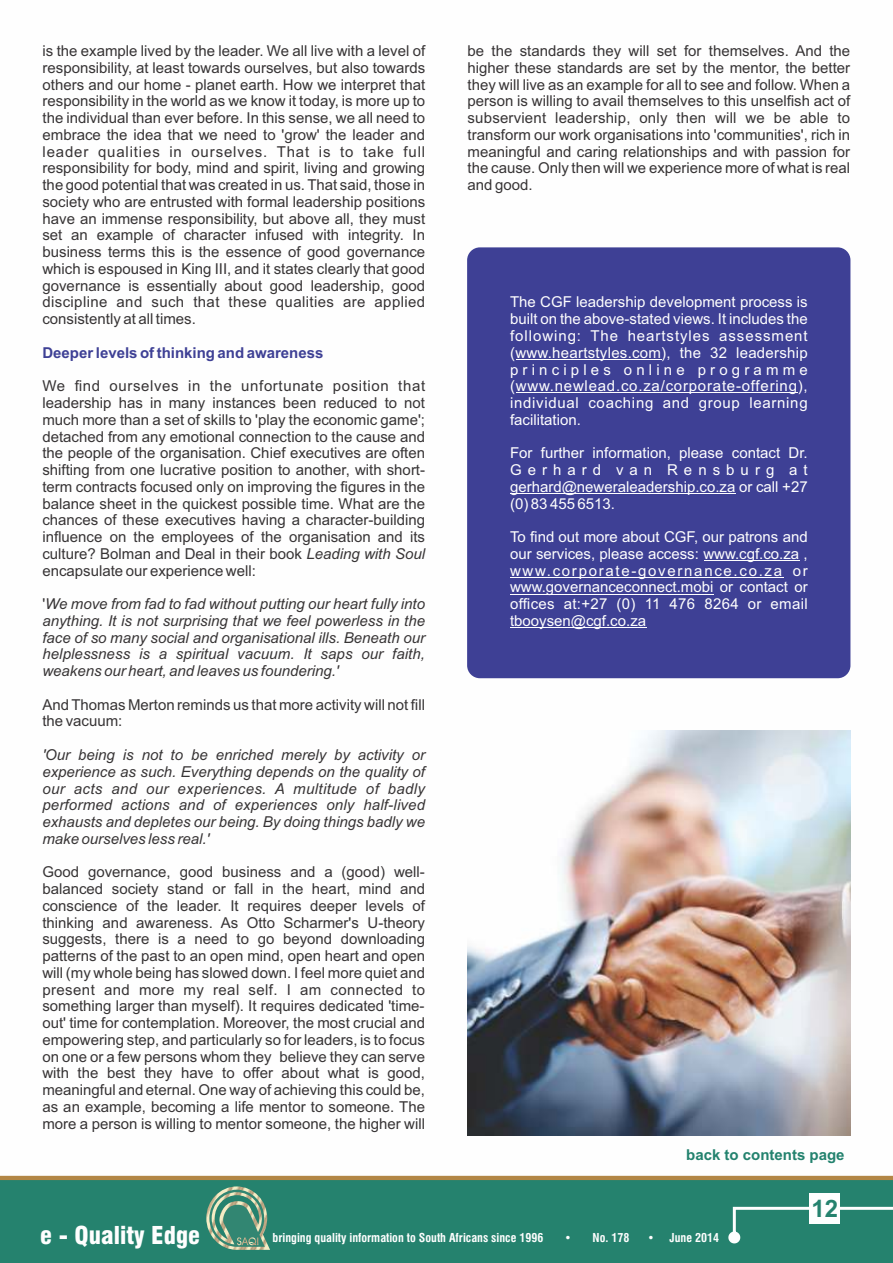
<style>
.page{position:relative;width:893px;height:1263px;background:#fff}
.page>*{position:absolute;margin:0;border:0;box-sizing:border-box;transform-origin:0 0}
.t1{font:900 condensed 24px "Swiss 721 BT";color:#fefefe}
.t2{font:700 24px "Arial";color:#25826e}
.t3{font:15px/16.8px "Arial";color:#373435;text-align:justify}
.t4{font:15px/16.8px "Arial";color:#fefefe;text-align:justify}
.t5{font:italic 15px/16.8px "Arial";color:#373435;text-align:justify}
.t6{font:700 15px "Arial";color:#3e4095}
.t7{font:700 15px "Arial";color:#23826e}
.t8{font:700 condensed 12px "Swiss 721 BT";color:#fefefe}
.s1{font-style:italic}
.s2{font-style:normal}
</style>
<div class="page">
<div style="left:467px;top:247px;width:383px;height:431px;background:#3e4095;border-radius:13px"></div>
<div style="left:0;top:1180px;width:893px;height:83px;background:#25826e"></div>
<svg style="left:206px;top:1186px;width:64px;height:64px;background:#649b81"></svg>
<hr style="left:0;top:1176px;width:893px;height:4px;background:#b28645">
<svg style="left:728px;top:1207px;width:165px;height:36px;background:#3a8e7c"></svg>
<div style="left:809px;top:1193px;width:31px;height:31px;background:#fefefe"></div>
<hr style="left:515px;top:359px;width:146px;height:1px;background:#fefefe">
<hr style="left:516px;top:393px;width:282px;height:1px;background:#fefefe">
<hr style="left:510px;top:493px;width:226px;height:1px;background:#fefefe">
<hr style="left:704px;top:560px;width:95px;height:1px;background:#fefefe">
<hr style="left:510px;top:577px;width:274px;height:1px;background:#fefefe">
<hr style="left:510px;top:594px;width:204px;height:1px;background:#fefefe">
<hr style="left:510px;top:627px;width:136px;height:1px;background:#fefefe">
<img style="left:468px;top:730px;width:382px;height:405px">
<p class="t3" style="left:42px;top:44px;width:384px">is the example lived by the leader. We all live with a level of responsibility, at least towards ourselves, but also towards others and our home - planet earth. How we interpret that responsibility in the world as we know it today, is more up to the individual than ever before. In this sense, we all need to embrace the idea that we need to 'grow' the leader and leader qualities in ourselves. That is to take full responsibility for body, mind and spirit, living and growing the good potential that was created in us. That said, those in society who are entrusted with formal leadership positions have an immense responsibility, but above all, they must set an example of character infused with integrity. In business terms this is the essence of good governance which is espoused in King III, and it states clearly that good governance is essentially about good leadership, good discipline and such that these qualities are applied consistently at all times.</p>
<p class="t6" style="left:42px;top:347px;width:282px">Deeper levels of thinking and awareness</p>
<p class="t3" style="left:42px;top:379px;width:384px">We find ourselves in the unfortunate position that leadership has in many instances been reduced to not much more than a set of skills to 'play the economic game'; detached from any emotional connection to the cause and the people of the organisation. Chief executives are often shifting from one lucrative position to another, with short&shy;term contracts focused only on improving the figures in the balance sheet in the quickest possible time. What are the chances of these executives having a character-building influence on the employees of the organisation and its culture? Bolman and Deal in their book <span class="s1">Leading with Soul </span>encapsulate our experience well:</p>
<p class="t5" style="left:42px;top:597px;width:384px"><span class="s2">'</span>We move from fad to fad without putting our heart fully into anything. It is not surprising that we feel powerless in the face of so many social and organisational ills. Beneath our helplessness is a spiritual vacuum. It saps our faith, weakens our heart, and leaves us foundering.'</p>
<p class="t3" style="left:42px;top:697px;width:384px">And Thomas Merton reminds us that more activity will not fill the vacuum:</p>
<p class="t5" style="left:42px;top:748px;width:384px">'Our being is not to be enriched merely by activity or experience as such. Everything depends on the quality of our acts and our experiences. A multitude of badly performed actions and of experiences only half-lived exhausts and depletes our being. By doing things badly we make ourselves less real.'</p>
<p class="t3" style="left:42px;top:865px;width:384px">Good governance, good business and a (good) well&shy;balanced society stand or fall in the heart, mind and conscience of the leader. It requires deeper levels of thinking and awareness. As Otto Scharmer's U-theory suggests, there is a need to go beyond downloading patterns of the past to an open mind, open heart and open will (my whole being has slowed down. I feel more quiet and present and more my real self. I am connected to something larger than myself). It requires dedicated 'time&shy;out' time for contemplation. Moreover, the most crucial and empowering step, and particularly so for leaders, is to focus on one or a few persons whom they believe they can serve with the best they have to offer about what is good, meaningful and eternal. One way of achieving this could be, as an example, becoming a life mentor to someone. The more a person is willing to mentor someone, the higher will</p>
<p class="t3" style="left:468px;top:44px;width:384px">be the standards they will set for themselves. And the higher these standards are set by the mentor, the better they will live as an example for all to see and follow. When a person is willing to avail themselves to this unselfish act of subservient leadership, only then will we be able to transform our work organisations into 'communities', rich in meaningful and caring relationships and with passion for the cause. Only then will we experience more of what is real and good.</p>
<p class="t4" style="left:510px;top:295px;width:299px">The CGF leadership development process is built on the above-stated views. It includes the following: The heartstyles assessment (www.heartstyles.com), the 32 leadership principles online programme (www.newlead.co.za/corporate-offering), individual coaching and group learning facilitation.</p>
<p class="t4" style="left:510px;top:446px;width:299px">For further information, please contact Dr.<br>Gerhard van Rensburg at gerhard@neweraleadership.co.za or call +27 (0) 83 455 6513.</p>
<p class="t4" style="left:510px;top:530px;width:299px">To find out more about CGF, our patrons and our services, please access: www.cgf.co.za , www.corporate-governance.co.za or www.governanceconnect.mobi or contact or offices at:+27 (0) 11 476 8264 or email tbooysen@cgf.co.za</p>
<p class="t7" style="left:686px;top:1149px;width:160px">back to contents page</p>
<h1 class="t2" style="left:811px;top:1199px;width:28px">12</h1>
<h1 class="t1" style="left:40px;top:1225px;width:161px">e - Quality Edge</h1>
<p class="t8" style="left:273px;top:1232px;width:272px">bringing quality information to South Africans since 1996</p>
<p class="t8" style="left:564px;top:1232px;width:66px">• No. 178</p>
<p class="t8" style="left:647px;top:1232px;width:73px">• June 2014</p>
</div>
